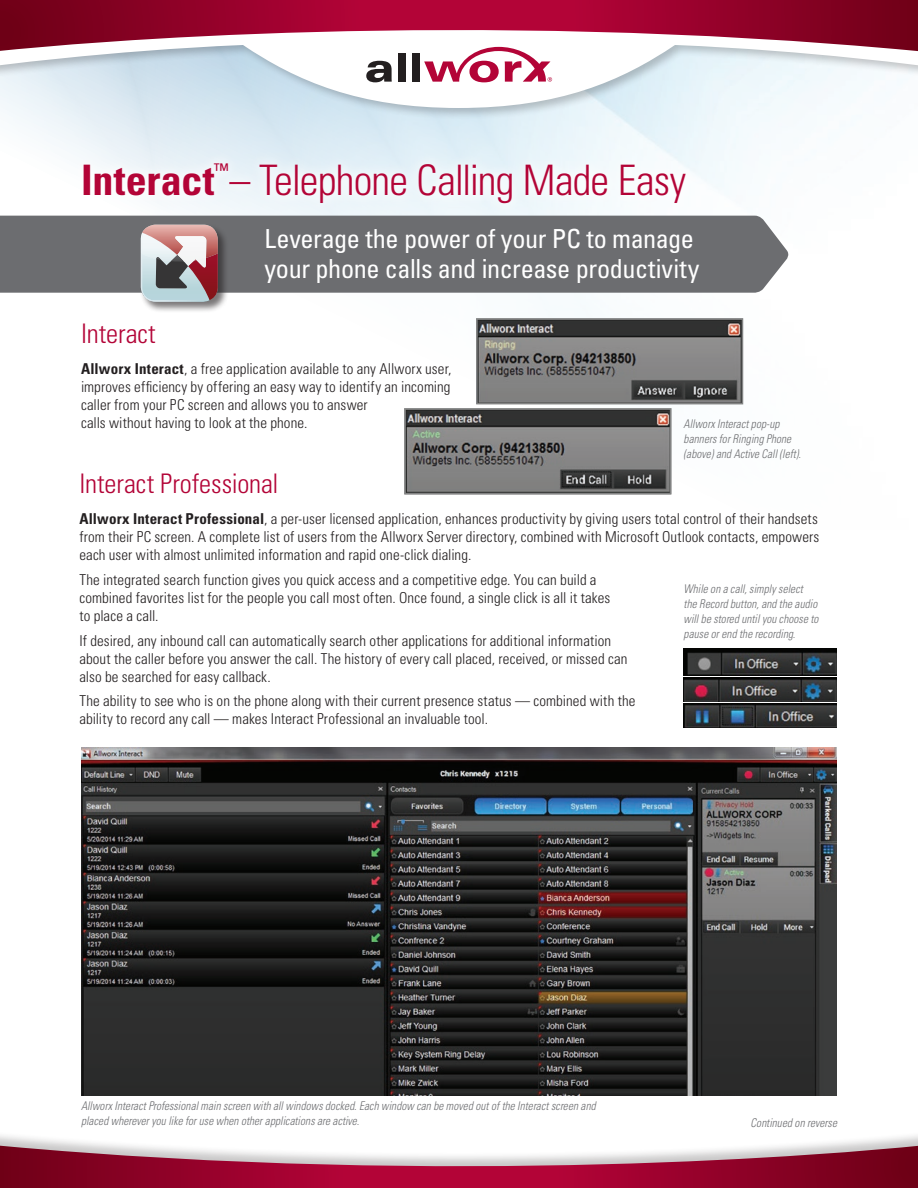
<style>
.page{position:relative;width:918px;height:1188px;background:#fff}
.page>*{position:absolute;margin:0;border:0;box-sizing:border-box;transform-origin:0 0}
.t1{font:300 condensed 42px "Univers";letter-spacing:-.02em;color:#b30437}
.t2{font:300 condensed 27px "Univers";letter-spacing:-.005em;color:#b30437}
.t3{font:condensed 26.25px/30px "Univers";letter-spacing:-.015em;color:#fff}
.t4{font:condensed 17.55px "Univers";color:#b30437}
.t5{font:300 condensed 15px/18px "Univers";letter-spacing:.005em;color:#231f20}
.t6{font:italic 300 condensed 12px/15px "Univers";letter-spacing:.01em;color:#6c6d70;scale:.93 1}
.s1{font-weight:700}
</style>
<div class="page">
<div style="left:0;top:216px;width:790px;height:77px;background:#6c6d70"></div>
<div style="left:70px;top:151px;width:628px;height:65px;background:#fff;opacity:.75"></div>
<img style="left:81px;top:747px;width:756px;height:348px">
<div style="left:140px;top:224px;width:89px;height:89px;background:#231f20;opacity:.6"></div>
<svg style="left:141px;top:225px;width:77px;height:77px"></svg>
<img style="left:142px;top:260px;width:14px;height:1px">
<img style="left:141px;top:233px;width:1px;height:21px">
<img style="left:142px;top:225px;width:76px;height:35px">
<img style="left:174px;top:236px;width:32px;height:25px">
<img style="left:156px;top:255px;width:28px;height:7px">
<img style="left:684px;top:648px;width:153px;height:27px">
<img style="left:684px;top:677px;width:153px;height:51px">
<img style="left:479px;top:321px;width:261px;height:80px">
<div style="left:476px;top:318px;width:267px;height:86px;border:2px solid #828383"></div>
<img style="left:407px;top:411px;width:261px;height:80px">
<div style="left:404px;top:408px;width:267px;height:86px;border:2px solid #828383"></div>
<div style="left:0;top:1130px;width:918px;height:58px;background:#231f20;opacity:.25"></div>
<svg style="left:0;top:1146px;width:918px;height:42px"></svg>
<div style="left:0;top:0;width:918px;height:121px;background:#231f20;opacity:.25"></div>
<svg style="left:0;top:51px;width:918px;height:57px"></svg>
<svg style="left:0;top:0;width:918px;height:51px"></svg>
<svg style="left:366px;top:61px;width:26px;height:21px"></svg>
<div style="left:398px;top:53px;width:7px;height:29px;background:#231f20"></div>
<div style="left:412px;top:53px;width:8px;height:29px;background:#231f20"></div>
<svg style="left:424px;top:47px;width:128px;height:35px"></svg>
<p class="t4" style="left:214px;top:159px;width:16px">™</p>
<h1 class="t1" style="left:81px;top:155px;width:607px"><span class="s1">Interact</span> – Telephone Calling Made Easy</h1>
<h3 class="t3" style="left:265px;top:223px;width:436px">Leverage the power of your PC to manage your phone calls and increase productivity</h3>
<h2 class="t2" style="left:81px;top:318px;width:76px">Interact</h2>
<p class="t5" style="left:81px;top:360px;width:372px"><span class="s1">Allworx Interact</span>, a free application available to any Allworx user, improves efficiency by offering an easy way to identify an incoming caller from your PC screen and allows you to answer<br>calls without having to look at the phone.</p>
<p class="t6" style="left:684px;top:416px;width:128px">Allworx Interact pop-up banners for Ringing Phone (above) and Active Call (left).</p>
<h2 class="t2" style="left:79px;top:468px;width:201px">Interact Professional</h2>
<p class="t5" style="left:79px;top:510px;width:741px;text-align:justify"><span class="s1">Allworx Interact Professional</span>, a per-user licensed application, enhances productivity by giving users total control of their handsets from their PC screen. A complete list of users from the Allworx Server directory, combined with Microsoft Outlook contacts, empowers each user with almost unlimited information and rapid one-click dialing.</p>
<p class="t5" style="left:79px;top:570px;width:533px">The integrated search function gives you quick access and a competitive edge. You can build a combined favorites list for the people you call most often. Once found, a single click is all it takes to place a call.</p>
<p class="t5" style="left:79px;top:631px;width:550px">If desired, any inbound call can automatically search other applications for additional information about the caller before you answer the call. The history of every call placed, received, or missed can also be searched for easy callback.</p>
<p class="t5" style="left:79px;top:692px;width:558px">The ability to see who is on the phone along with their current presence status — combined with the ability to record any call — makes Interact Professional an invaluable tool.</p>
<p class="t6" style="left:684px;top:581px;width:147px">While on a call, simply select the Record button, and the audio will be stored until you choose to pause or end the recording.</p>
<p class="t6" style="left:81px;top:1099px;width:555px">Allworx Interact Professional main screen with all windows docked. Each window can be moved out of the Interact screen and placed wherever you like for use when other applications are active.</p>
<p class="t6" style="left:751px;top:1115px;width:94px">Continued on reverse</p>
</div>
